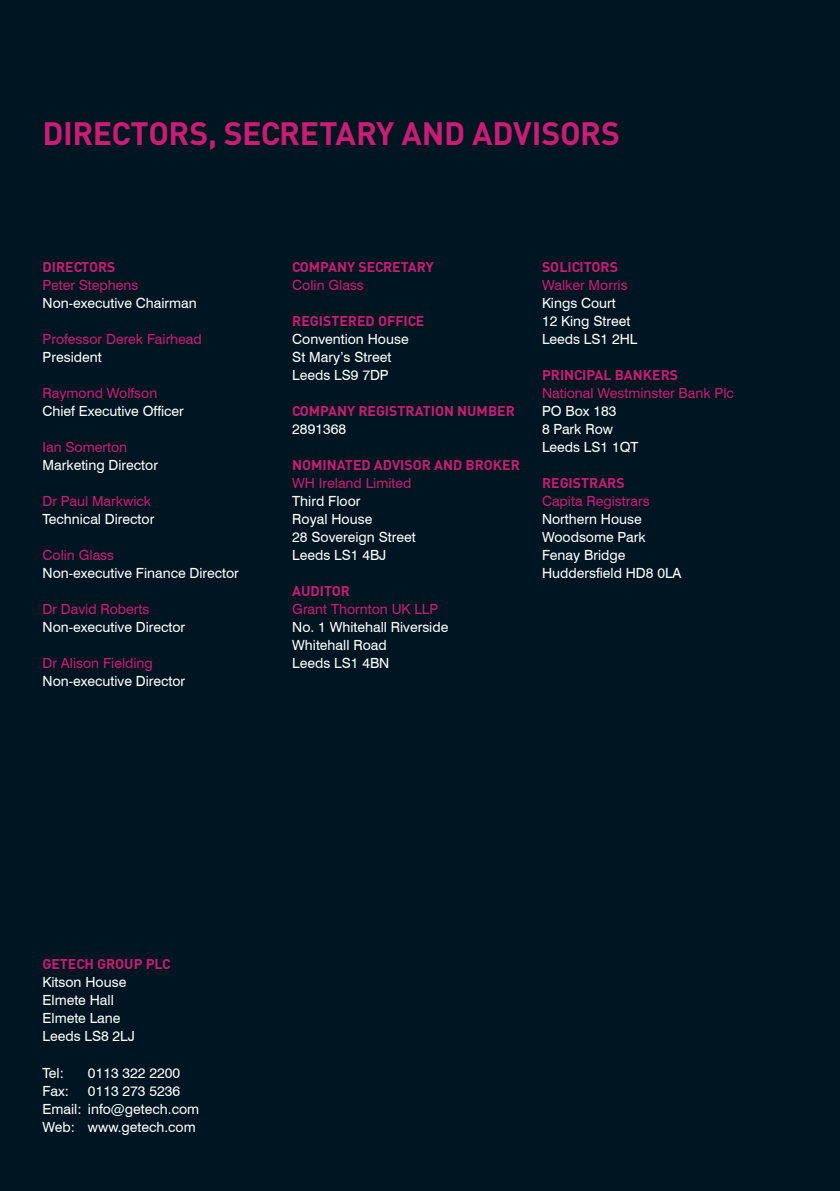
<style>
.page{position:relative;width:840px;height:1191px;background:#fff}
.page>*{position:absolute;margin:0;border:0;box-sizing:border-box;transform-origin:0 0}
.t1{font:700 32px "DIN";letter-spacing:-.01em;color:#c81d73}
.t2{font:14px/18px "Swiss 721 BT";color:#fff}
.t3{font:14px "Swiss 721 BT";color:#c81d73}
.t4{font:700 14px "DIN";color:#c81d73}
</style>
<div class="page">
<div style="left:0;top:0;width:839px;height:1191px;background:#001522"></div>
<svg style="left:97px;top:1149px;width:11px;height:42px"></svg>
<h1 class="t1" style="left:43px;top:112px;width:578px">DIRECTORS, SECRETARY AND ADVISORS</h1>
<p class="t4" style="left:43px;top:258px;width:74px">DIRECTORS</p>
<p class="t3" style="left:43px;top:277px;width:97px">Peter Stephens</p>
<p class="t2" style="left:43px;top:294px;width:156px">Non-executive Chairman</p>
<p class="t3" style="left:43px;top:331px;width:161px">Professor Derek Fairhead</p>
<p class="t2" style="left:43px;top:348px;width:61px">President</p>
<p class="t3" style="left:43px;top:385px;width:116px">Raymond Wolfson</p>
<p class="t2" style="left:43px;top:402px;width:143px">Chief Executive Officer</p>
<p class="t3" style="left:43px;top:439px;width:86px">Ian Somerton</p>
<p class="t2" style="left:43px;top:456px;width:117px">Marketing Director</p>
<p class="t3" style="left:43px;top:493px;width:110px">Dr Paul Markwick</p>
<p class="t2" style="left:43px;top:510px;width:113px">Technical Director</p>
<p class="t3" style="left:43px;top:547px;width:73px">Colin Glass</p>
<p class="t2" style="left:43px;top:564px;width:198px">Non-executive Finance Director</p>
<p class="t3" style="left:43px;top:601px;width:108px">Dr David Roberts</p>
<p class="t2" style="left:43px;top:618px;width:144px">Non-executive Director</p>
<p class="t3" style="left:43px;top:655px;width:112px">Dr Alison Fielding</p>
<p class="t2" style="left:43px;top:672px;width:144px">Non-executive Director</p>
<p class="t4" style="left:292px;top:258px;width:143px">COMPANY SECRETARY</p>
<p class="t3" style="left:292px;top:277px;width:73px">Colin Glass</p>
<p class="t4" style="left:292px;top:312px;width:133px">REGISTERED OFFICE</p>
<p class="t2" style="left:292px;top:330px;width:118px">Convention House<br>St Mary’s Street<br>Leeds LS9 7DP</p>
<p class="t4" style="left:292px;top:402px;width:224px">COMPANY REGISTRATION NUMBER</p>
<p class="t2" style="left:292px;top:420px;width:55px">2891368</p>
<p class="t4" style="left:292px;top:456px;width:229px">NOMINATED ADVISOR AND BROKER</p>
<p class="t3" style="left:292px;top:475px;width:121px">WH Ireland Limited</p>
<p class="t2" style="left:292px;top:492px;width:125px">Third Floor<br>Royal House<br>28 Sovereign Street<br>Leeds LS1 4BJ</p>
<p class="t4" style="left:292px;top:582px;width:59px">AUDITOR</p>
<p class="t3" style="left:292px;top:601px;width:147px">Grant Thornton UK LLP</p>
<p class="t2" style="left:292px;top:618px;width:157px">No. 1 Whitehall Riverside<br>Whitehall Road<br>Leeds LS1 4BN</p>
<p class="t4" style="left:541px;top:258px;width:77px">SOLICITORS</p>
<p class="t3" style="left:541px;top:277px;width:87px">Walker Morris</p>
<p class="t2" style="left:541px;top:294px;width:97px">Kings Court<br>12 King Street<br>Leeds LS1 2HL</p>
<p class="t4" style="left:541px;top:366px;width:137px">PRINCIPAL BANKERS</p>
<p class="t3" style="left:541px;top:385px;width:193px">National Westminster Bank Plc</p>
<p class="t2" style="left:541px;top:402px;width:98px">PO Box 183<br>8 Park Row<br>Leeds LS1 1QT</p>
<p class="t4" style="left:541px;top:474px;width:84px">REGISTRARS</p>
<p class="t3" style="left:541px;top:493px;width:109px">Capita Registrars</p>
<p class="t2" style="left:541px;top:510px;width:141px">Northern House<br>Woodsome Park<br>Fenay Bridge<br>Huddersfield HD8 0LA</p>
<p class="t4" style="left:43px;top:955px;width:18px">GETECH</p>
<p class="t4" style="left:97px;top:955px;width:74px">GROUP PLC</p>
<p class="t2" style="left:43px;top:973px;width:94px">Kitson House<br>Elmete Hall<br>Elmete Lane<br>Leeds LS8 2LJ</p>
<p class="t2" style="left:43px;top:1063px;width:23px">Tel:</p>
<p class="t2" style="left:88px;top:1063px;width:94px">0113 322 2200</p>
<p class="t2" style="left:43px;top:1081px;width:28px">Fax:</p>
<p class="t2" style="left:43px;top:1081px;width:158px;text-indent:45px">0113 273 5236<br>Email: info@getech.com<br>Web: www.getech.com</p>
</div>
